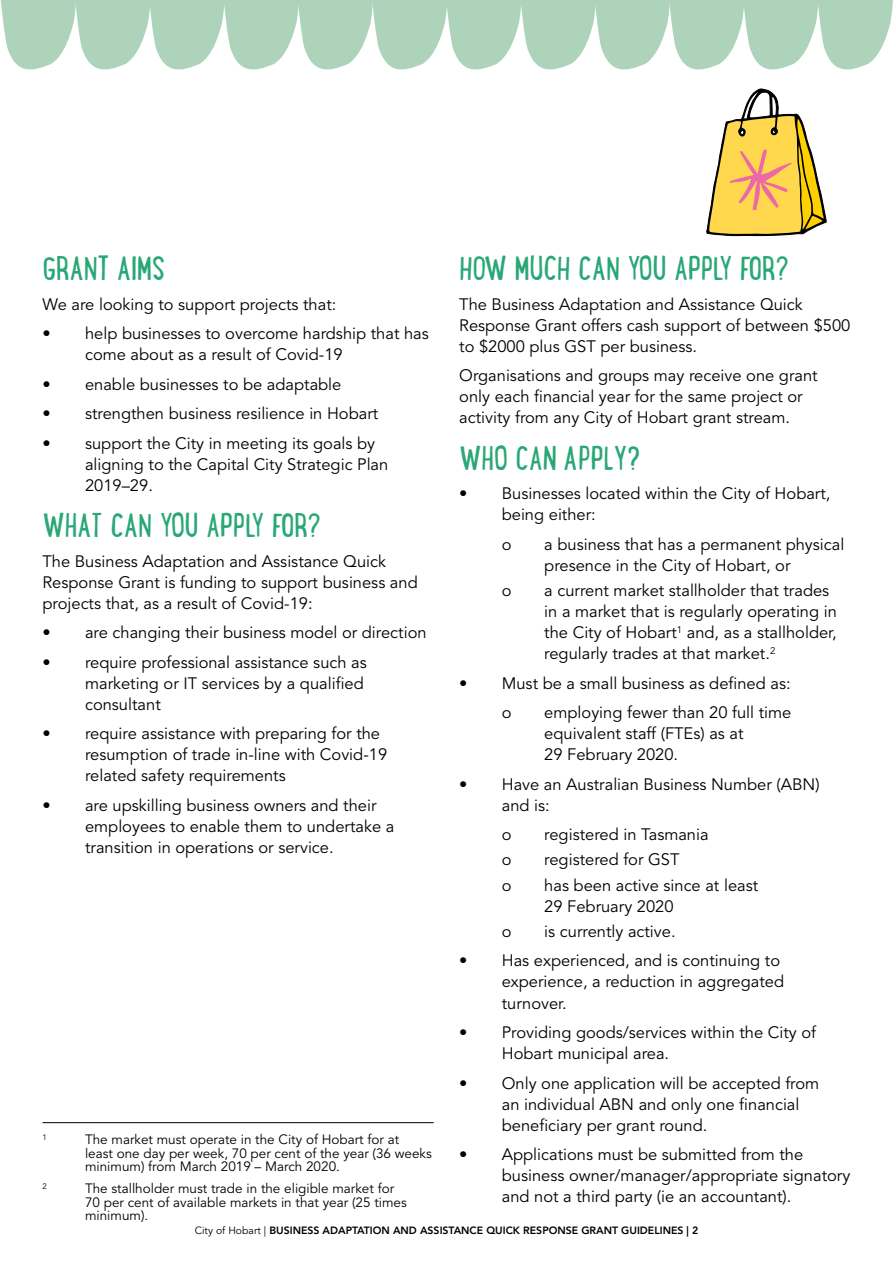
<style>
.page{position:relative;width:893px;height:1263px;background:#fff}
.page>*{position:absolute;margin:0;border:0;box-sizing:border-box;transform-origin:0 0}
.t1{font:36px "Lunch Box";letter-spacing:-.015em;color:#29a777}
.t2{font:16.5px/21px "Avenir LT Std";color:#000}
.t3{font:13.5px/13.5px "Avenir LT Std";color:#000}
.t4{font:800 10.5px "Avenir LT Std";color:#000}
.t5{font:7.8px "Avenir LT Std";color:#000}
.s1{font-weight:400}
</style>
<div class="page">
<svg style="left:0;top:0;width:893px;height:237px"></svg>
<hr style="left:43px;top:1122px;width:391px;height:1px;background:#000">
<h1 class="t1" style="left:43px;top:243px;width:124px">GRANT AIMS</h1>
<p class="t2" style="left:43px;top:294px;width:295px">We are looking to support projects that:</p>
<p class="t2" style="left:85px;top:324px;width:345px;text-indent:-43px">• help businesses to overcome hardship that has come about as a result of Covid-19</p>
<p class="t2" style="left:43px;top:374px;width:300px">• enable businesses to be adaptable</p>
<p class="t2" style="left:43px;top:404px;width:337px">• strengthen business resilience in Hobart</p>
<p class="t2" style="left:85px;top:433px;width:305px;text-indent:-43px">• support the City in meeting its goals by aligning to the Capital City Strategic Plan<br>2019–29.</p>
<h1 class="t1" style="left:43px;top:500px;width:280px">WHAT CAN YOU APPLY FOR?</h1>
<p class="t2" style="left:43px;top:551px;width:377px">The Business Adaptation and Assistance Quick<br>Response Grant is funding to support business and projects that, as a result of Covid-19:</p>
<p class="t2" style="left:43px;top:623px;width:386px">• are changing their business model or direction</p>
<p class="t2" style="left:85px;top:652px;width:283px;text-indent:-43px">• require professional assistance such as marketing or IT services by a qualified consultant</p>
<p class="t2" style="left:85px;top:724px;width:304px;text-indent:-43px">• require assistance with preparing for the resumption of trade in-line with Covid-19 related safety requirements</p>
<p class="t2" style="left:85px;top:795px;width:311px;text-indent:-43px">• are upskilling business owners and their employees to enable them to undertake a transition in operations or service.</p>
<p class="t5" style="left:43px;top:1133px;width:6px">1</p>
<p class="t3" style="left:85px;top:1133px;width:348px">The market must operate in the City of Hobart for at<br>least one day per week, 70 per cent of the year (36 weeks minimum) from March 2019 – March 2020.</p>
<p class="t5" style="left:43px;top:1182px;width:6px">2</p>
<p class="t3" style="left:85px;top:1182px;width:323px">The stallholder must trade in the eligible market for<br>70 per cent of available markets in that year (25 times minimum).</p>
<h1 class="t1" style="left:459px;top:243px;width:332px">HOW MUCH CAN YOU APPLY FOR?</h1>
<p class="t2" style="left:459px;top:294px;width:393px">The Business Adaptation and Assistance Quick<br>Response Grant offers cash support of between $500 to $2000 plus GST per business.</p>
<p class="t2" style="left:459px;top:366px;width:360px">Organisations and groups may receive one grant only each financial year for the same project or activity from any City of Hobart grant stream.</p>
<h1 class="t1" style="left:459px;top:433px;width:183px">WHO CAN APPLY?</h1>
<p class="t2" style="left:502px;top:484px;width:330px;text-indent:-43px">• Businesses located within the City of Hobart, being either:</p>
<p class="t2" style="left:502px;top:534px;width:11px">o</p>
<p class="t2" style="left:544px;top:534px;width:302px">a business that has a permanent physical presence in the City of Hobart, or</p>
<p class="t2" style="left:502px;top:580px;width:11px">o</p>
<p class="t2" style="left:544px;top:580px;width:294px">a current market stallholder that trades in a market that is regularly operating in the City of Hobart<sup>1</sup> and, as a stallholder, regularly trades at that market.<sup>2</sup></p>
<p class="t2" style="left:502px;top:669px;width:290px;line-height:29.5px;text-indent:-43px">• Must be a small business as defined as: o</p>
<p class="t2" style="left:544px;top:702px;width:249px">employing fewer than 20 full time equivalent staff (FTEs) as at<br>29 February 2020.</p>
<p class="t2" style="left:502px;top:774px;width:319px;text-indent:-43px">• Have an Australian Business Number (ABN) and is:</p>
<p class="t2" style="left:502px;top:824px;width:11px">o</p>
<p class="t2" style="left:544px;top:824px;width:166px">registered in Tasmania</p>
<p class="t2" style="left:502px;top:850px;width:11px">o</p>
<p class="t2" style="left:544px;top:850px;width:137px">registered for GST</p>
<p class="t2" style="left:502px;top:875px;width:11px">o</p>
<p class="t2" style="left:544px;top:875px;width:215px">has been active since at least<br>29 February 2020</p>
<p class="t2" style="left:502px;top:921px;width:11px">o</p>
<p class="t2" style="left:544px;top:921px;width:133px">is currently active.</p>
<p class="t2" style="left:502px;top:951px;width:284px;text-indent:-43px">• Has experienced, and is continuing to experience, a reduction in aggregated turnover.</p>
<p class="t2" style="left:502px;top:1022px;width:316px;text-indent:-43px">• Providing goods/services within the City of<br>Hobart municipal area.</p>
<p class="t2" style="left:502px;top:1073px;width:319px;text-indent:-43px">• Only one application will be accepted from an individual ABN and only one financial beneficiary per grant round.</p>
<p class="t2" style="left:502px;top:1144px;width:350px;text-indent:-43px">• Applications must be submitted from the business owner/manager/appropriate signatory and not a third party (ie an accountant).</p>
<p class="t4" style="left:195px;top:1224px;width:505px"><span class="s1">City of Hobart |</span> BUSINESS ADAPTATION AND ASSISTANCE QUICK RESPONSE GRANT GUIDELINES | 2</p>
</div>
